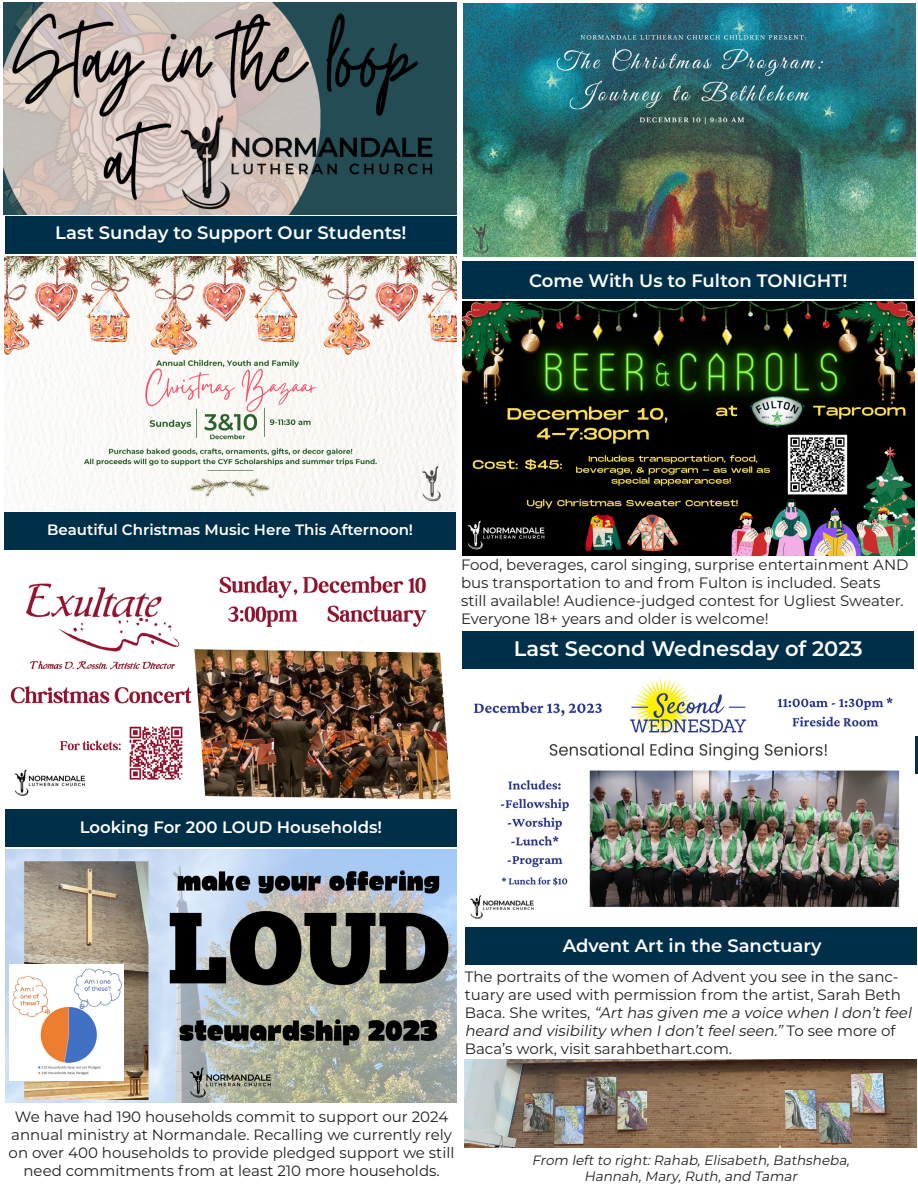
<style>
.page{position:relative;width:918px;height:1188px;background:#fff}
.page>*{position:absolute;margin:0;border:0;box-sizing:border-box;transform-origin:0 0}
.t1{font:600 21px "Montserrat";color:#fff}
.t2{font:600 18px "Montserrat";color:#fff}
.t3{font:600 16.5px "Montserrat";color:#fff}
.t4{font:15px/18px "Montserrat";color:#231f20}
.t5{font:600 15px "Montserrat";color:#fff}
.t6{font:italic 13.5px/16.2px "Montserrat";color:#231f20;text-align:center}
.s1{font-style:italic}
</style>
<div class="page">
<img style="left:3px;top:3px;width:454px;height:211px">
<div style="left:5px;top:809px;width:452px;height:37px;background:#003049"></div>
<img style="left:5px;top:850px;width:452px;height:253px">
<img style="left:462px;top:302px;width:452px;height:253px">
<div style="left:462px;top:261px;width:452px;height:38px;background:#003049"></div>
<div style="left:5px;top:216px;width:452px;height:38px;background:#003049"></div>
<img style="left:5px;top:257px;width:451px;height:253px">
<svg style="left:915px;top:737px;width:3px;height:37px"></svg>
<img style="left:464px;top:3px;width:452px;height:254px">
<div style="left:4px;top:513px;width:452px;height:37px;background:#003049"></div>
<img style="left:10px;top:575px;width:441px;height:225px">
<img style="left:465px;top:1059px;width:452px;height:89px">
<div style="left:465px;top:927px;width:452px;height:38px;background:#003049"></div>
<img style="left:470px;top:678px;width:430px;height:241px">
<div style="left:463px;top:632px;width:451px;height:37px;background:#003049"></div>
<img style="left:10px;top:965px;width:113px;height:115px">
<p class="t2" style="left:55px;top:220px;width:353px">Last Sunday to Support Our Students!</p>
<p class="t2" style="left:529px;top:268px;width:320px">Come With Us to Fulton TONIGHT!</p>
<p class="t5" style="left:47px;top:519px;width:367px">Beautiful Christmas Music Here This Afternoon!</p>
<p class="t4" style="left:461px;top:555px;width:449px">Food, beverages, carol singing, surprise entertainment AND bus transportation to and from Fulton is included. Seats still available! Audience-judged contest for Ugliest Sweater.<br>Everyone 18+ years and older is welcome!</p>
<p class="t1" style="left:514px;top:633px;width:350px">Last Second Wednesday of 2023</p>
<p class="t3" style="left:80px;top:816px;width:304px">Looking For 200 LOUD Households!</p>
<p class="t2" style="left:563px;top:933px;width:260px">Advent Art in the Sanctuary</p>
<p class="t4" style="left:465px;top:967px;width:452px">The portraits of the women of Advent you see in the sanc&shy;tuary are used with permission from the artist, Sarah Beth B a c a . S h e w r i tes , <span class="s1">“Arthas given me a voice when Idon’tfeel heard and visibility when Idon’tfeelseen.”</span>To s e e m o re of Baca’s work, visit sarahbethart.com.</p>
<p class="t4" style="left:9px;top:1107px;width:447px;text-align:center">We have had 190 households commit to support our 2024 annual ministry at Normandale. Recalling we currently rely on over 400 households to provide pledged support we still need commitments from at least 210 more households.</p>
<p class="t6" style="left:532px;top:1151px;width:322px">From leftto right:Rahab,Elisabeth,Bathsheba,<br>Hannah,Mary,Ruth,and Tamar</p>
</div>
